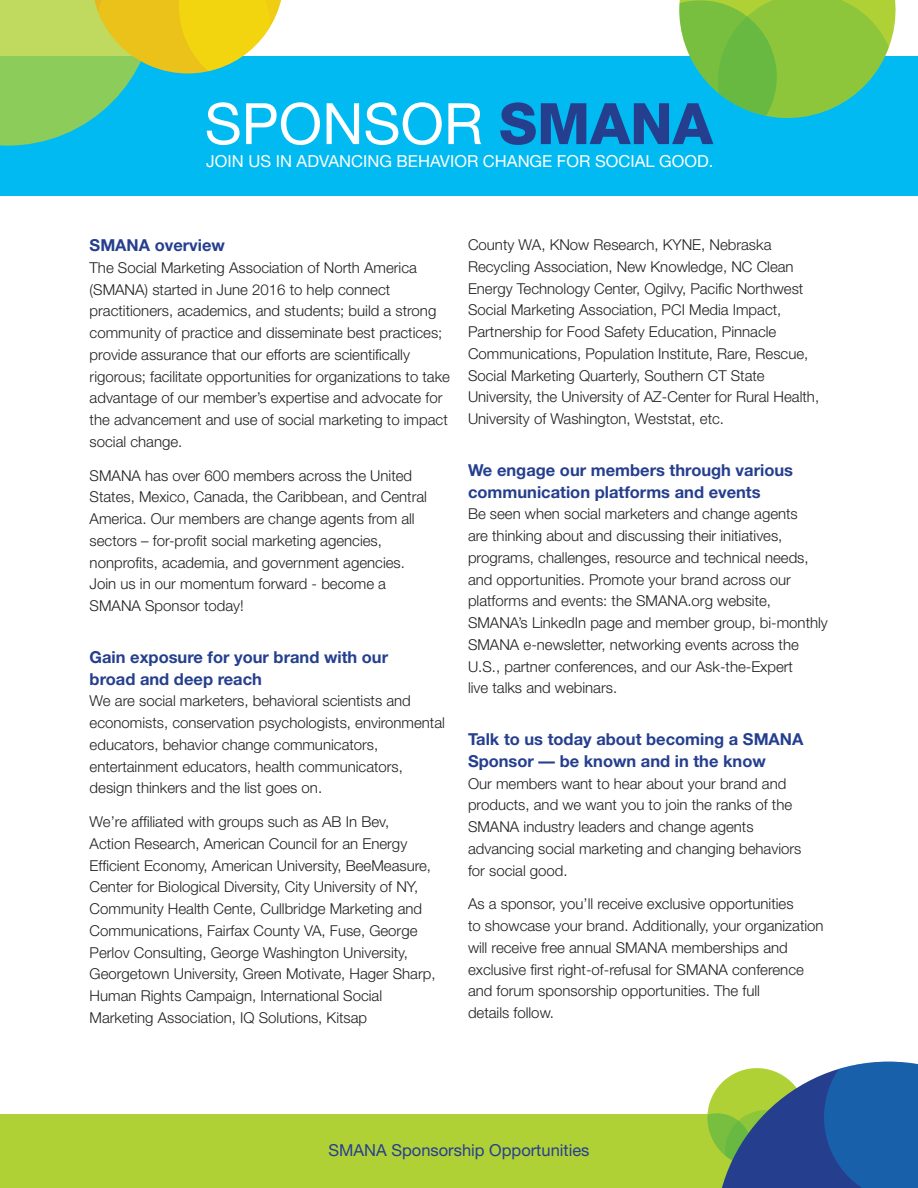
<style>
.page{position:relative;width:918px;height:1188px;background:#fff}
.page>*{position:absolute;margin:0;border:0;box-sizing:border-box;transform-origin:0 0}
.t1{font:57.15px "Helvetica Neue";color:#fff}
.t2{font:16.65px "Helvetica Neue";color:#fff}
.t3{font:700 16.5px/21.8px "Helvetica Neue";color:#253f8e}
.t4{font:16.5px "Helvetica Neue";color:#253f8e}
.t5{font:300 15px/21.8px "Helvetica Neue";color:#231f20}
.s1{font-weight:800;color:#253f8e}
</style>
<div class="page">
<div style="left:0;top:56px;width:918px;height:139px;background:#00baf1"></div>
<div style="left:0;top:1115px;width:918px;height:73px;background:#b0d136"></div>
<svg style="left:701px;top:1062px;width:217px;height:126px;background:#4d7a90"></svg>
<svg style="left:679px;top:0;width:217px;height:118px"></svg>
<svg style="left:0;top:0;width:281px;height:146px"></svg>
<h1 class="t1" style="left:205px;top:90px;width:510px">SPONSOR <span class="s1">SMANA</span></h1>
<p class="t2" style="left:206px;top:151px;width:509px">JOIN US IN ADVANCING BEHAVIOR CHANGE FOR SOCIAL GOOD.</p>
<p class="t3" style="left:90px;top:234px;width:137px">SMANA overview</p>
<p class="t5" style="left:90px;top:256px;width:362px">The Social Marketing Association of North America (SMANA) started in June 2016 to help connect practitioners, academics, and students; build a strong community of practice and disseminate best practices; provide assurance that our efforts are scientifically rigorous; facilitate opportunities for organizations to take advantage of our member’s expertise and advocate for the advancement and use of social marketing to impact social change.</p>
<p class="t5" style="left:90px;top:464px;width:339px">SMANA has over 600 members across the United States, Mexico, Canada, the Caribbean, and Central America. Our members are change agents from all sectors – for-profit social marketing agencies, nonprofits, academia, and government agencies.<br>Join us in our momentum forward - become a SMANA Sponsor today!</p>
<p class="t3" style="left:90px;top:646px;width:300px">Gain exposure for your brand with our broad and deep reach</p>
<p class="t5" style="left:90px;top:690px;width:357px">We are social marketers, behavioral scientists and economists, conservation psychologists, environmental educators, behavior change communicators, entertainment educators, health communicators, design thinkers and the list goes on.</p>
<p class="t5" style="left:90px;top:811px;width:347px">We’re affiliated with groups such as AB In Bev,<br>Action Research, American Council for an Energy Efficient Economy, American University, BeeMeasure, Center for Biological Diversity, City University of NY, Community Health Cente, Cullbridge Marketing and Communications, Fairfax County VA, Fuse, George Perlov Consulting, George Washington University, Georgetown University, Green Motivate, Hager Sharp, Human Rights Campaign, International Social Marketing Association, IQ Solutions, Kitsap</p>
<p class="t5" style="left:468px;top:234px;width:353px">County WA, KNow Research, KYNE, Nebraska Recycling Association, New Knowledge, NC Clean Energy Technology Center, Ogilvy, Pacific Northwest Social Marketing Association, PCI Media Impact, Partnership for Food Safety Education, Pinnacle Communications, Population Institute, Rare, Rescue, Social Marketing Quarterly, Southern CT State University, the University of AZ-Center for Rural Health, University of Washington, Weststat, etc.</p>
<p class="t3" style="left:468px;top:459px;width:327px">We engage our members through various communication platforms and events</p>
<p class="t5" style="left:468px;top:503px;width:361px">Be seen when social marketers and change agents<br>are thinking about and discussing their initiatives, programs, challenges, resource and technical needs, and opportunities. Promote your brand across our platforms and events: the SMANA.org website, SMANA’s LinkedIn page and member group, bi-monthly SMANA e-newsletter, networking events across the U.S., partner conferences, and our Ask-the-Expert<br>live talks and webinars.</p>
<p class="t3" style="left:468px;top:728px;width:337px">Talk to us today about becoming a SMANA<br>Sponsor — be known and in the know</p>
<p class="t5" style="left:468px;top:772px;width:335px">Our members want to hear about your brand and products, and we want you to join the ranks of the SMANA industry leaders and change agents advancing social marketing and changing behaviors for social good.</p>
<p class="t5" style="left:468px;top:893px;width:357px">As a sponsor, you’ll receive exclusive opportunities<br>to showcase your brand. Additionally, your organization will receive free annual SMANA memberships and exclusive first right-of-refusal for SMANA conference and forum sponsorship opportunities. The full<br>details follow.</p>
<p class="t4" style="left:329px;top:1140px;width:262px">SMANA Sponsorship Opportunities</p>
</div>
